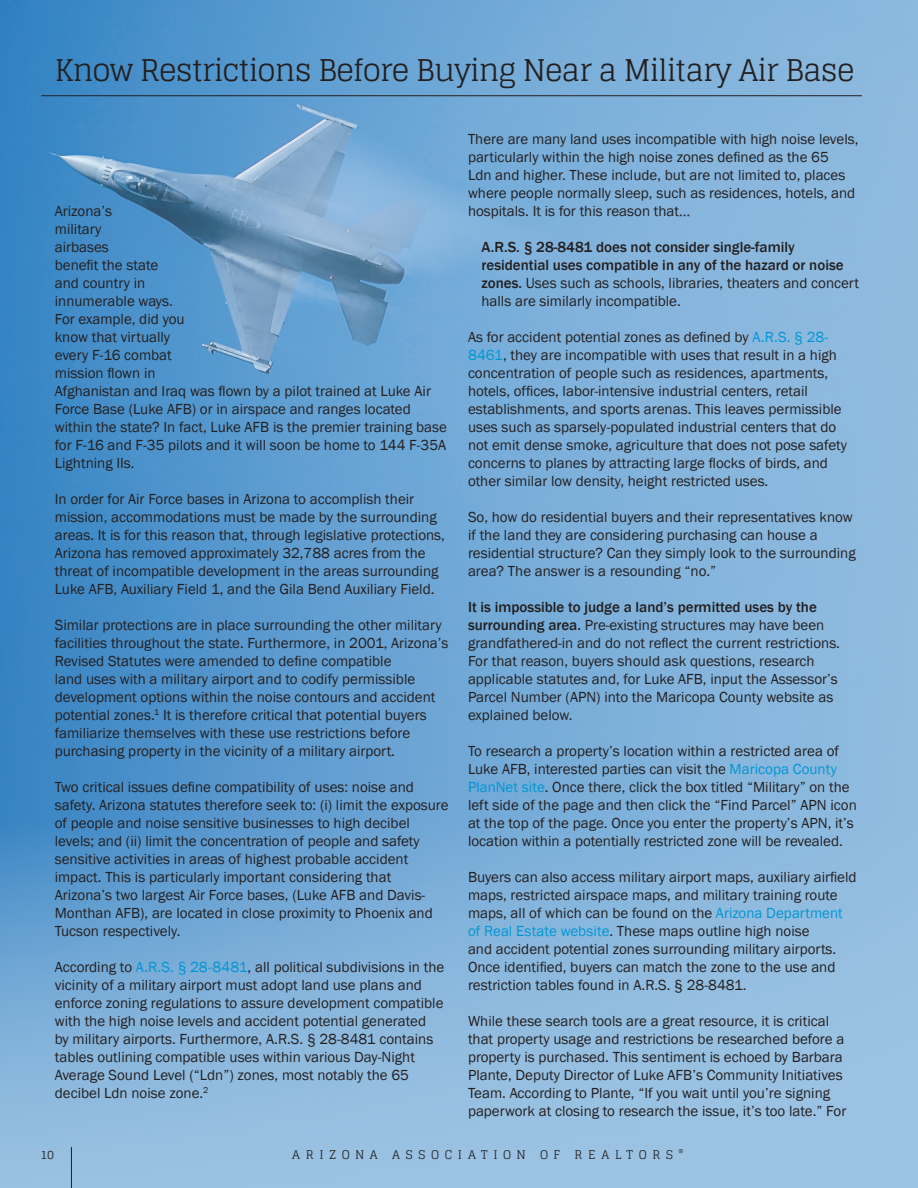
<style>
.page{position:relative;width:918px;height:1188px;background:#fff}
.page>*{position:absolute;margin:0;border:0;box-sizing:border-box;transform-origin:0 0}
.t1{font:30px "Glegoo";letter-spacing:-.03em;color:#231f20}
.t2{font:15px/18px "Franklin Gothic";color:#231f20}
.t3{font:500 15px/18px "Franklin Gothic";color:#231f20}
.t4{font:12px "Glegoo";letter-spacing:.48em;color:#231f20}
.s1{font-weight:400}
.s2{color:#0096d3}
.s3{font-weight:500}
</style>
<div class="page">
<img style="left:0;top:0;width:918px;height:1188px">
<hr style="left:41px;top:95px;width:821px;height:1px;background:#231f20">
<hr style="left:71px;top:1147px;width:1px;height:41px;background:#231f20">
<h1 class="t1" style="left:55px;top:51px;width:801px">Know Restrictions Before Buying Near a Military Air Base</h1>
<p class="t2" style="left:468px;top:131px;width:392px">There are many land uses incompatible with high noise levels, particularly within the high noise zones defined as the 65<br>Ldn and higher. These include, but are not limited to, places where people normally sleep, such as residences, hotels, and hospitals. It is for this reason that…</p>
<p class="t3" style="left:482px;top:238px;width:379px">A.R.S. § 28-8481 does not consider single-family residential uses compatible in any of the hazard or noise zones. <span class="s1">Uses such as schools, libraries, theaters and concert halls are similarly incompatible.</span></p>
<p class="t2" style="left:468px;top:329px;width:380px">As for accident potential zones as defined by <span class="s2">A.R.S. § 28- 8461</span>, they are incompatible with uses that result in a high concentration of people such as residences, apartments, hotels, offices, labor-intensive industrial centers, retail establishments, and sports arenas. This leaves permissible uses such as sparsely-populated industrial centers that do not emit dense smoke, agriculture that does not pose safety concerns to planes by attracting large flocks of birds, and other similar low density, height restricted uses.</p>
<p class="t2" style="left:468px;top:509px;width:389px">So, how do residential buyers and their representatives know if the land they are considering purchasing can house a residential structure? Can they simply look to the surrounding area? The answer is a resounding “no.”</p>
<p class="t2" style="left:468px;top:599px;width:374px"><span class="s3">It is impossible to judge a land’s permitted uses by the surrounding area.</span> Pre-existing structures may have been grandfathered-in and do not reflect the current restrictions.<br>For that reason, buyers should ask questions, research applicable statutes and, for Luke AFB, input the Assessor’s Parcel Number (APN) into the Maricopa County website as explained below.</p>
<p class="t2" style="left:468px;top:743px;width:390px">To research a property’s location within a restricted area of Luke AFB, interested parties can visit the <span class="s2">Maricopa County PlanNet site</span>. Once there, click the box titled “Military” on the left side of the page and then click the “Find Parcel” APN icon at the top of the page. Once you enter the property’s APN, it’s location within a potentially restricted zone will be revealed.</p>
<p class="t2" style="left:468px;top:869px;width:390px">Buyers can also access military airport maps, auxiliary airfield maps, restricted airspace maps, and military training route maps, all of which can be found on the <span class="s2">Arizona Department of Real Estate website</span>. These maps outline high noise<br>and accident potential zones surrounding military airports.<br>Once identified, buyers can match the zone to the use and restriction tables found in A.R.S. § 28-8481.</p>
<p class="t2" style="left:468px;top:1013px;width:380px">While these search tools are a great resource, it is critical that property usage and restrictions be researched before a property is purchased. This sentiment is echoed by Barbara Plante, Deputy Director of Luke AFB’s Community Initiatives Team. According to Plante, “If you wait until you’re signing paperwork at closing to research the issue, it’s too late.” For</p>
<p class="t4" style="left:292px;top:1147px;width:393px">ARIZONA ASSOCIATION OF REALTORS <sup>®</sup></p>
<p class="t2" style="left:55px;top:203px;width:394px">Arizona’s<br>military<br>airbases<br>benefit the state<br>and country in<br>innumerable ways.<br>For example, did you<br>know that virtually<br>every F-16 combat<br>mission flown in<br>Afghanistan and Iraq was flown by a pilot trained at Luke Air<br>Force Base (Luke AFB) or in airspace and ranges located within the state? In fact, Luke AFB is the premier training base for F-16 and F-35 pilots and it will soon be home to 144 F-35A<br>Lightning IIs.</p>
<p class="t2" style="left:55px;top:491px;width:392px">In order for Air Force bases in Arizona to accomplish their mission, accommodations must be made by the surrounding areas. It is for this reason that, through legislative protections, Arizona has removed approximately 32,788 acres from the threat of incompatible development in the areas surrounding Luke AFB, Auxiliary Field 1, and the Gila Bend Auxiliary Field.</p>
<p class="t2" style="left:55px;top:617px;width:395px">Similar protections are in place surrounding the other military facilities throughout the state. Furthermore, in 2001, Arizona’s Revised Statutes were amended to define compatible<br>land uses with a military airport and to codify permissible development options within the noise contours and accident potential zones.<sup>1</sup> It is therefore critical that potential buyers familiarize themselves with these use restrictions before purchasing property in the vicinity of a military airport.</p>
<p class="t2" style="left:55px;top:779px;width:395px">Two critical issues define compatibility of uses: noise and safety. Arizona statutes therefore seek to: (i) limit the exposure of people and noise sensitive businesses to high decibel levels; and (ii) limit the concentration of people and safety sensitive activities in areas of highest probable accident impact. This is particularly important considering that Arizona’s two largest Air Force bases, (Luke AFB and Davis-Monthan AFB), are located in close proximity to Phoenix and Tucson respectively.</p>
<p class="t2" style="left:55px;top:959px;width:391px">According to <span class="s2">A.R.S. § 28-8481</span>, all political subdivisions in the vicinity of a military airport must adopt land use plans and enforce zoning regulations to assure development compatible with the high noise levels and accident potential generated<br>by military airports. Furthermore, A.R.S. § 28-8481 contains tables outlining compatible uses within various Day-Night Average Sound Level (“Ldn”) zones, most notably the 65 decibel Ldn noise zone.<sup>2</sup></p>
<p class="t4" style="left:40px;top:1147px;width:15px">10</p>
</div>
